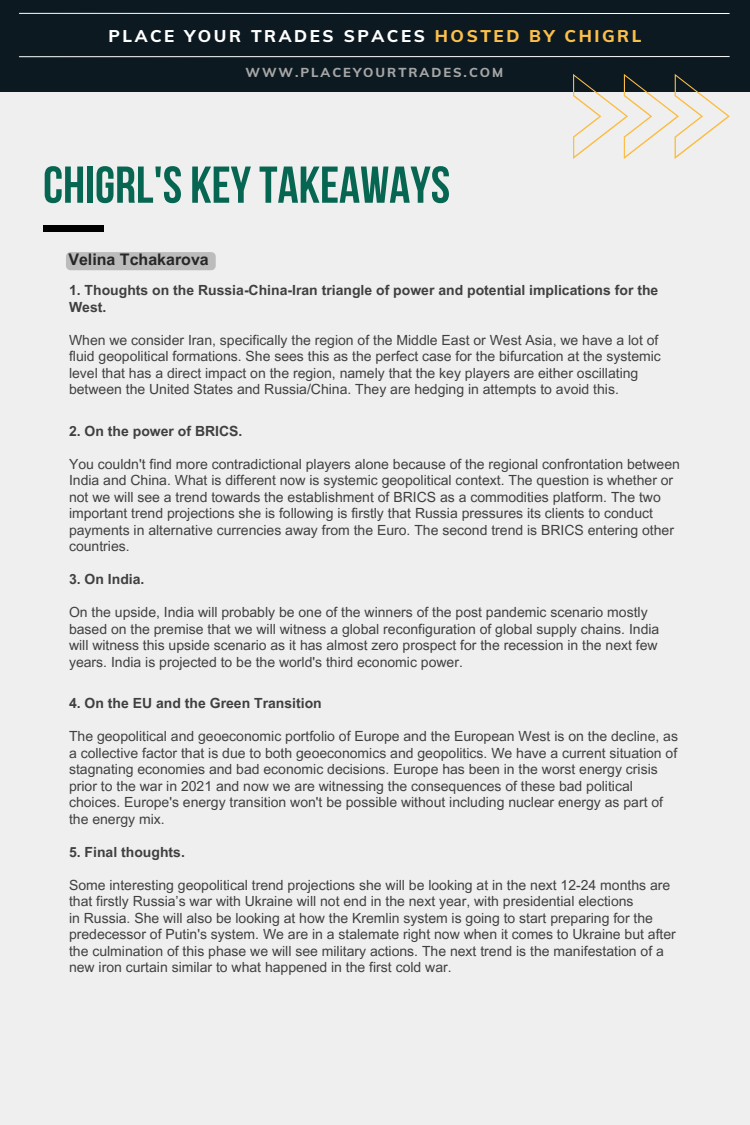
<style>
.page{position:relative;width:750px;height:1125px;background:#efefef}
.page>*{position:absolute;margin:0;border:0;box-sizing:border-box;transform-origin:0 0}
.t1{font:700 51.7px "Bebas Neue";color:#076652}
.t2{font:800 17px "Muli";letter-spacing:.15em;color:#fff}
.t3{font:700 16px "Arial MT Pro";color:#272727}
.t4{font:14px/16.5px "Arial MT Pro";color:#404040}
.t5{font:700 14px/16.5px "Arial MT Pro";color:#404040}
.t6{font:800 13px "Muli";letter-spacing:.15em;color:#a6a6a6}
.s1{color:#fcbf49}
</style>
<div class="page">
<div style="left:0;top:0;width:750px;height:92px;background:#0c1921"></div>
<hr style="left:19px;top:13px;width:710px;height:1px;background:#fff">
<hr style="left:19px;top:56px;width:710px;height:1px;background:#fff">
<svg style="left:573px;top:74px;width:157px;height:85px"></svg>
<div style="left:43px;top:225px;width:60px;height:7px;background:#000"></div>
<div style="left:66px;top:252px;width:150px;height:18px;background:#bcbcbc"></div>
<p class="t2" style="left:108px;top:25px;width:535px">PLACE YOUR TRADES SPACES <span class="s1">HOSTED BY CHIGRL</span></p>
<p class="t6" style="left:245px;top:64px;width:259px">WWW.PLACEYOURTRADES.COM</p>
<p class="t1" style="left:43px;top:164px;width:409px">CHIGRL'S KEYTAKEAWAYS</p>
<p class="t3" style="left:68px;top:253px;width:142px">Velina Tchakarova</p>
<p class="t5" style="left:69px;top:284px;width:591px">1. Thoughts on the Russia-China-Iran triangle of power and potential implications for the<br>West.</p>
<p class="t4" style="left:69px;top:333px;width:593px">When we consider Iran, specifically the region of the Middle East or West Asia, we have a lot of fluid geopolitical formations. She sees this as the perfect case for the bifurcation at the systemic level that has a direct impact on the region, namely that the key players are either oscillating between the United States and Russia/China. They are hedging in attempts to avoid this.</p>
<p class="t5" style="left:69px;top:424px;width:175px">2. On the power of BRICS.</p>
<p class="t4" style="left:69px;top:457px;width:612px">You couldn't find more contradictional players alone because of the regional confrontation between India and China. What is different now is systemic geopolitical context. The question is whether or not we will see a trend towards the establishment of BRICS as a commodities platform. The two important trend projections she is following is firstly that Russia pressures its clients to conduct payments in alternative currencies away from the Euro. The second trend is BRICS entering other countries.</p>
<p class="t5" style="left:69px;top:573px;width:77px">3. On India.</p>
<p class="t4" style="left:69px;top:606px;width:592px">On the upside, India will probably be one of the winners of the post pandemic scenario mostly based on the premise that we will witness a global reconfiguration of global supply chains. India will witness this upside scenario as it has almost zero prospect for the recession in the next few years. India is projected to be the world's third economic power.</p>
<p class="t5" style="left:69px;top:697px;width:254px">4. On the EU and the Green Transition</p>
<p class="t4" style="left:69px;top:730px;width:610px">The geopolitical and geoeconomic portfolio of Europe and the European West is on the decline, as a collective factor that is due to both geoeconomics and geopolitics. We have a current situation of stagnating economies and bad economic decisions. Europe has been in the worst energy crisis prior to the war in 2021 and now we are witnessing the consequences of these bad political choices. Europe's energy transition won't be possible without including nuclear energy as part of the energy mix.</p>
<p class="t5" style="left:69px;top:845px;width:117px">5. Final thoughts.</p>
<p class="t4" style="left:69px;top:878px;width:603px">Some interesting geopolitical trend projections she will be looking at in the next 12-24 months are that firstly Russia’s war with Ukraine will not end in the next year, with presidential elections</p>
<p class="t4" style="left:69px;top:911px;width:608px">in Russia. She will also be looking at how the Kremlin system is going to start preparing for the predecessor of Putin's system. We are in a stalemate right now when it comes to Ukraine but after the culmination of this phase we will see military actions. The next trend is the manifestation of a new iron curtain similar to what happened in the first cold war.</p>
</div>
